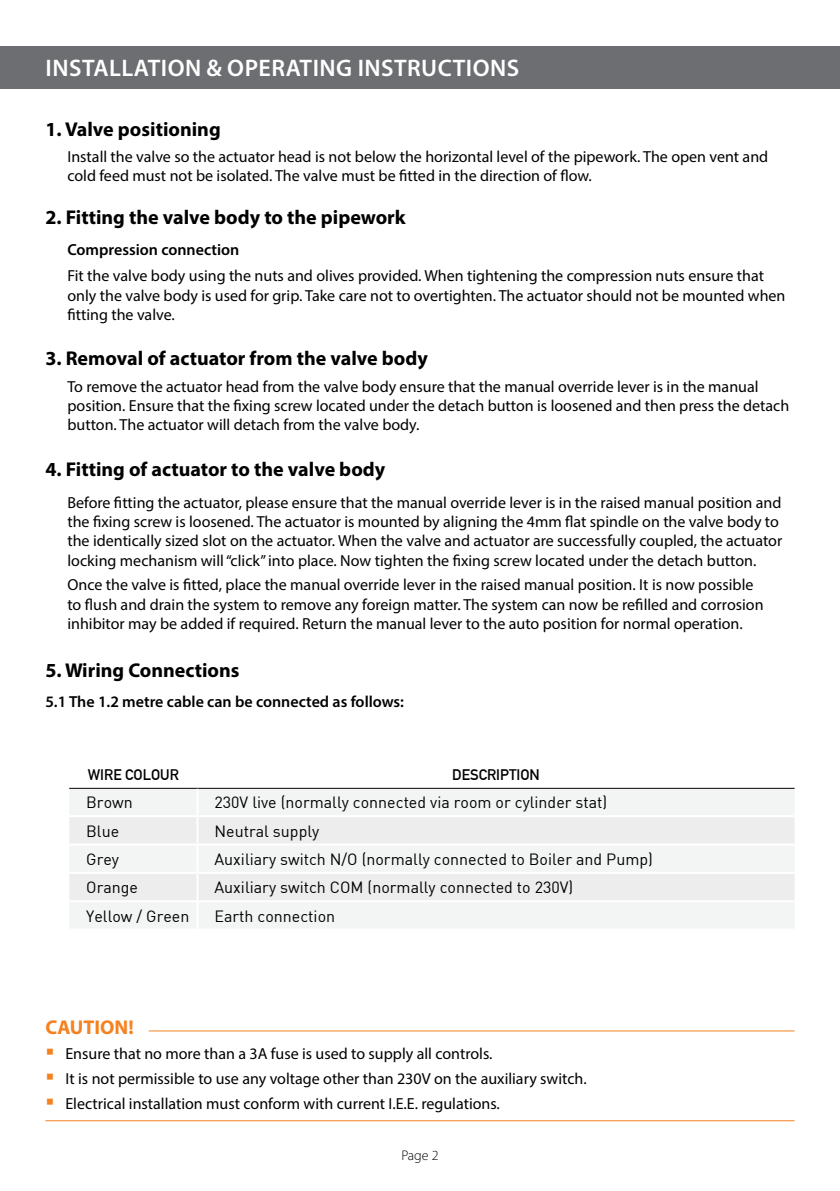
<style>
.page{position:relative;width:840px;height:1191px;background:#fff}
.page>*{position:absolute;margin:0;border:0;box-sizing:border-box;transform-origin:0 0}
.t1{font:600 24px "Myriad Pro";letter-spacing:.02em;color:#fff}
.t2{font:700 20px "Myriad Pro";color:#000}
.t3{font:700 20px "Myriad Pro";color:#f58220}
.t4{font:16px/19.2px "Myriad Pro";color:#000}
.t5{font:16px "DIN";color:#000}
.t6{font:600 16px "Myriad Pro";color:#000}
.t7{font:700 15px "DIN Alternate";color:#000}
.t8{font:300 14px "Myriad Pro";color:#000}
</style>
<div class="page">
<div style="left:0;top:46px;width:839px;height:42px;background:#6d6e71"></div>
<div style="left:70px;top:789px;width:724px;height:139px;background:#f3f4f4"></div>
<div style="left:69px;top:817px;width:725px;height:83px;background:#ededee"></div>
<hr style="left:69px;top:788px;width:128px;height:1px;background:#000">
<hr style="left:197px;top:788px;width:597px;height:1px;background:#000">
<hr style="left:69px;top:815px;width:128px;height:2px;background:#fff">
<hr style="left:197px;top:815px;width:597px;height:2px;background:#fff">
<hr style="left:69px;top:843px;width:128px;height:2px;background:#fff">
<hr style="left:197px;top:843px;width:597px;height:2px;background:#fff">
<hr style="left:69px;top:872px;width:128px;height:2px;background:#fff">
<hr style="left:197px;top:872px;width:597px;height:2px;background:#fff">
<hr style="left:69px;top:900px;width:128px;height:2px;background:#fff">
<hr style="left:197px;top:900px;width:597px;height:2px;background:#fff">
<hr style="left:196px;top:789px;width:2px;height:26px;background:#fff">
<hr style="left:196px;top:817px;width:2px;height:26px;background:#fff">
<hr style="left:196px;top:845px;width:2px;height:27px;background:#fff">
<hr style="left:196px;top:874px;width:2px;height:26px;background:#fff">
<hr style="left:196px;top:902px;width:2px;height:26px;background:#fff">
<hr style="left:149px;top:1030px;width:645px;height:1px;background:#f58220">
<hr style="left:45px;top:1120px;width:749px;height:1px;background:#f58220">
<h1 class="t1" style="left:46px;top:53px;width:475px">INSTALLATION &amp; OPERATING INSTRUCTIONS</h1>
<p class="t2" style="left:45px;top:116px;width:177px">1. Valve positioning</p>
<p class="t4" style="left:67px;top:147px;width:702px">Install the valve so the actuator head is not below the horizontal level of the pipework. The open vent and cold feed must not be isolated. The valve must be fitted in the direction of flow.</p>
<p class="t2" style="left:45px;top:205px;width:361px">2. Fitting the valve body to the pipework</p>
<p class="t6" style="left:67px;top:239px;width:173px">Compression connection</p>
<p class="t4" style="left:67px;top:266px;width:719px">Fit the valve body using the nuts and olives provided. When tightening the compression nuts ensure that only the valve body is used for grip. Take care not to overtighten. The actuator should not be mounted when fitting the valve.</p>
<p class="t2" style="left:45px;top:346px;width:384px">3. Removal of actuator from the valve body</p>
<p class="t4" style="left:67px;top:376px;width:723px">To remove the actuator head from the valve body ensure that the manual override lever is in the manual position. Ensure that the fixing screw located under the detach button is loosened and then press the detach button. The actuator will detach from the valve body.</p>
<p class="t2" style="left:45px;top:456px;width:341px">4. Fitting of actuator to the valve body</p>
<p class="t4" style="left:67px;top:493px;width:716px">Before fitting the actuator, please ensure that the manual override lever is in the raised manual position and the fixing screw is loosened. The actuator is mounted by aligning the 4mm flat spindle on the valve body to the identically sized slot on the actuator. When the valve and actuator are successfully coupled, the actuator locking mechanism will “click” into place. Now tighten the fixing screw located under the detach button.</p>
<p class="t4" style="left:67px;top:575px;width:697px">Once the valve is fitted, place the manual override lever in the raised manual position. It is now possible to flush and drain the system to remove any foreign matter. The system can now be refilled and corrosion inhibitor may be added if required. Return the manual lever to the auto position for normal operation.</p>
<p class="t2" style="left:45px;top:657px;width:195px">5. Wiring Connections</p>
<p class="t6" style="left:45px;top:692px;width:360px">5.1 The 1.2 metre cable can be connected as follows:</p>
<p class="t7" style="left:88px;top:763px;width:93px">WIRE COLOUR</p>
<p class="t7" style="left:452px;top:763px;width:89px">DESCRIPTION</p>
<p class="t5" style="left:86px;top:792px;width:48px">Brown</p>
<p class="t5" style="left:214px;top:792px;width:394px">230V live (normally connected via room or cylinder stat)</p>
<p class="t5" style="left:86px;top:821px;width:34px">Blue</p>
<p class="t5" style="left:214px;top:821px;width:106px">Neutral supply</p>
<p class="t5" style="left:86px;top:849px;width:34px">Grey</p>
<p class="t5" style="left:214px;top:849px;width:439px">Auxiliary switch N/O (normally connected to Boiler and Pump)</p>
<p class="t5" style="left:86px;top:877px;width:53px">Orange</p>
<p class="t5" style="left:214px;top:877px;width:360px">Auxiliary switch COM (normally connected to 230V)</p>
<p class="t5" style="left:86px;top:906px;width:105px">Yellow / Green</p>
<p class="t5" style="left:214px;top:906px;width:122px">Earth connection</p>
<p class="t3" style="left:45px;top:1014px;width:90px">CAUTION!</p>
<p class="t4" style="left:65px;top:1041px;width:522px;line-height:24.8px">Ensure that no more than a 3A fuse is used to supply all controls.<br>It is not permissible to use any voltage other than 230V on the auxiliary switch.<br>Electrical installation must conform with current I.E.E. regulations.</p>
<p class="t8" style="left:401px;top:1147px;width:39px">Page 2</p>
</div>
